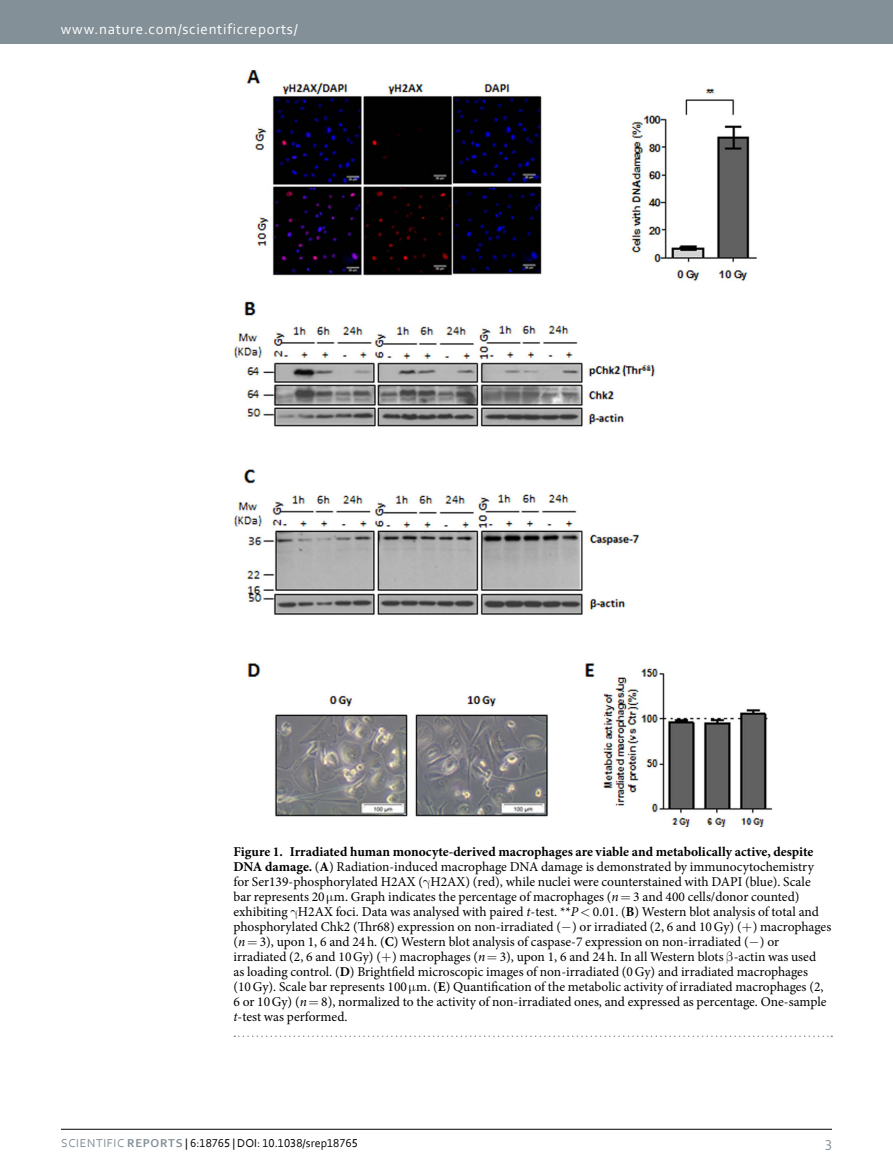
<style>
.page{position:relative;width:893px;height:1174px;background:#fff}
.page>*{position:absolute;margin:0;border:0;box-sizing:border-box;transform-origin:0 0}
.t1{font:15px "Hnnlkg Corbel";letter-spacing:.045em;color:#fff}
.t2{font:15px "Rvcnpl Corbel";color:#839097}
.t3{font:13.5px/15px "Brxtgc Minion Pro";color:#000}
.t4{font:700 13.5px "Hrnffv Minion Pro";color:#000}
.t5{font:12px "Rsxttn Bpypwl Vpfbrs Fpwqxm Wjxpmb Jwyvts Corbel";color:#000}
.s1{font-family:"Hrnffv Minion Pro";font-weight:700}
.s2{font-family:"Wkxncs Minion Pro";font-style:italic}
.s3{font-family:"Xhdttl Corbel";color:#839097}
.s4{font-family:"Tntjlt Corbel";font-weight:700;color:#839097}
</style>
<div class="page">
<div style="left:0;top:0;width:893px;height:43px;background:#839097"></div>
<hr style="left:61px;top:1129px;width:771px;height:1px;background:#000">
<img style="left:233px;top:70px;width:540px;height:757px">
<svg style="left:234px;top:1035px;width:598px;height:2px"></svg>
<p class="t1" style="left:61px;top:19px;width:238px">www.nature.com/scientificreports/</p>
<p class="t4" style="left:233px;top:842px;width:581px">Figure 1. Irradiated human monocyte-derived macrophages are viable and metabolically active, despite</p>
<p class="t3" style="left:233px;top:859px;width:599px"><span class="s1">DNA damage.</span> (<span class="s1">A</span>) Radiation-induced macrophage DNA damage is demonstrated by immunocytochemistry for Ser139-phosphorylated H2AX ( H2AX) (red), while nuclei were counterstained with DAPI (blue). Scale bar represents 20 m. Graph indicates the percentage of macrophages (<span class="s2">n</span> 3 and 400 cells/donor counted) exhibiting H2AX foci. Data was analysed with paired <span class="s2">t</span>-test. **<span class="s2">P</span> 0.01. (<span class="s1">B</span>) Western blot analysis of total and phosphorylated Chk2 (Thr68) expression on non-irradiated (−) or irradiated (2, 6 and 10Gy) ( ) macrophages (<span class="s2">n</span> 3), upon 1, 6 and 24h. (<span class="s1">C</span>) Western blot analysis of caspase-7 expression on non-irradiated (−) or irradiated (2, 6 and 10Gy) ( ) macrophages (<span class="s2">n</span> 3), upon 1, 6 and 24h. In all Western blots -actin was used<br>as loading control. (<span class="s1">D</span>) Brightfield microscopic images of non-irradiated (0Gy) and irradiated macrophages (10Gy). Scale bar represents 100 m. (<span class="s1">E</span>) Quantification of the metabolic activity of irradiated macrophages (2, 6 or 10Gy) (<span class="s2">n</span> 8), normalized to the activity of non-irradiated ones, and expressed as percentage. One-sample <span class="s2">t</span>-test was performed.</p>
<p class="t5" style="left:61px;top:1135px;width:298px"><span class="s3">SCIENTIFIC</span> <span class="s4">REPORTS</span> | 6:18765 | DOI: 10.1038/srep18765</p>
<p class="t2" style="left:825px;top:1132px;width:8px">3</p>
</div>
